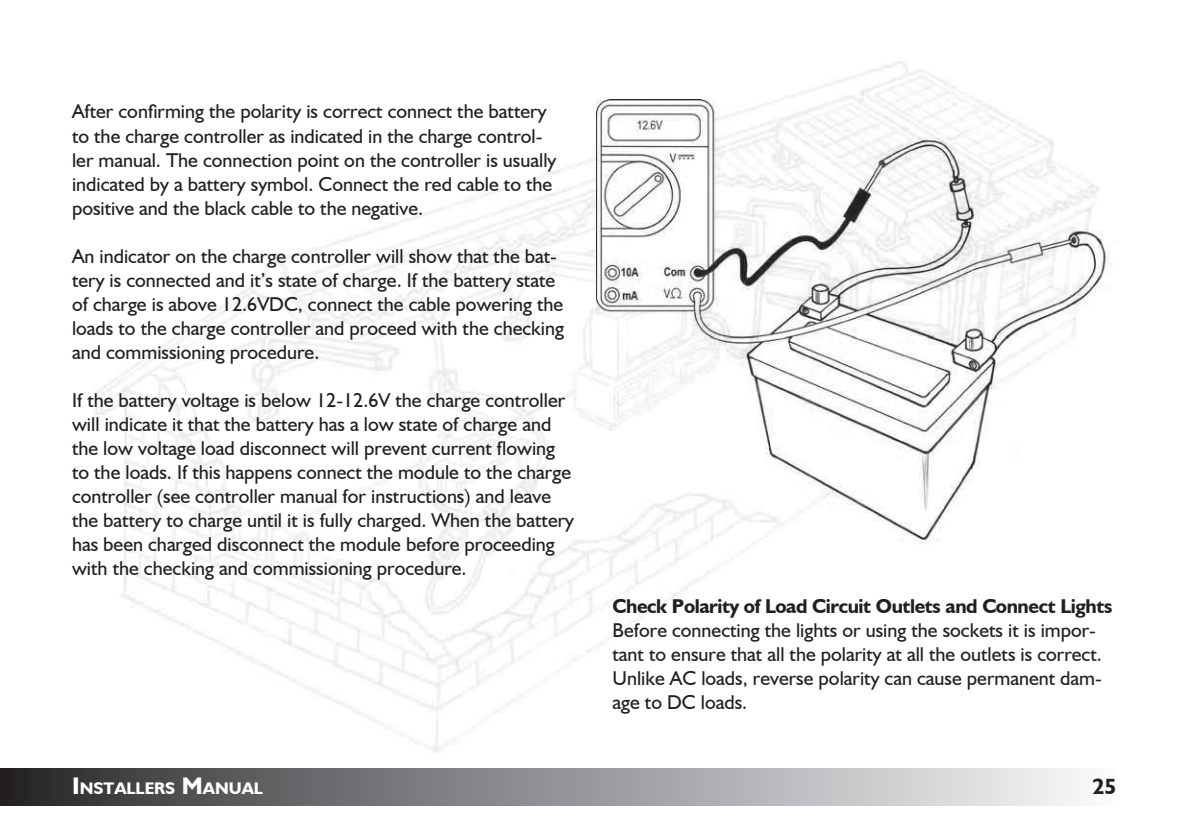
<style>
.page{position:relative;width:1191px;height:840px;background:#fff}
.page>*{position:absolute;margin:0;border:0;box-sizing:border-box;transform-origin:0 0}
.t1{font:700 22px "Humanist 521 BT";color:#231f20}
.t2{font:20px/24px "Humanist 521 BT";color:#231f20}
.t3{font:700 20px "Humanist 521 BT";letter-spacing:-.02em;color:#231f20}
.t4{font:700 16.8px "Humanist 521 BT";color:#fff}
.s1{font-size:24px}
</style>
<div class="page">
<div style="left:0;top:768px;width:1118px;height:37px;background:linear-gradient(to right,#2a2a2d,#fafcfe)"></div>
<img style="left:597px;top:99px;width:513px;height:454px">
<p class="t2" style="left:72px;top:99px;width:486px">After confirming the polarity is correct connect the battery to the charge controller as indicated in the charge control&shy;ler manual. The connection point on the controller is usually indicated by a battery symbol. Connect the red cable to the positive and the black cable to the negative.</p>
<p class="t2" style="left:72px;top:243px;width:493px">An indicator on the charge controller will show that the bat&shy;tery is connected and it’s state of charge. If the battery state of charge is above 12.6VDC, connect the cable powering the loads to the charge controller and proceed with the checking and commissioning procedure.</p>
<p class="t2" style="left:72px;top:387px;width:504px">If the battery voltage is below 12-12.6V the charge controller will indicate it that the battery has a low state of charge and the low voltage load disconnect will prevent current flowing to the loads. If this happens connect the module to the charge controller (see controller manual for instructions) and leave the battery to charge until it is fully charged. When the battery has been charged disconnect the module before proceeding with the checking and commissioning procedure.</p>
<p class="t3" style="left:612px;top:593px;width:501px">Check Polarity of Load Circuit Outlets and Connect Lights</p>
<p class="t2" style="left:612px;top:617px;width:491px">Before connecting the lights or using the sockets it is impor&shy;tant to ensure that all the polarity at all the outlets is correct.<br>Unlike AC loads, reverse polarity can cause permanent dam&shy;age to DC loads.</p>
<p class="t4" style="left:72px;top:777px;width:192px"><span class="s1">I</span>NSTALLERS <span class="s1">M</span>ANUAL</p>
<p class="t1" style="left:1092px;top:772px;width:25px">25</p>
</div>
